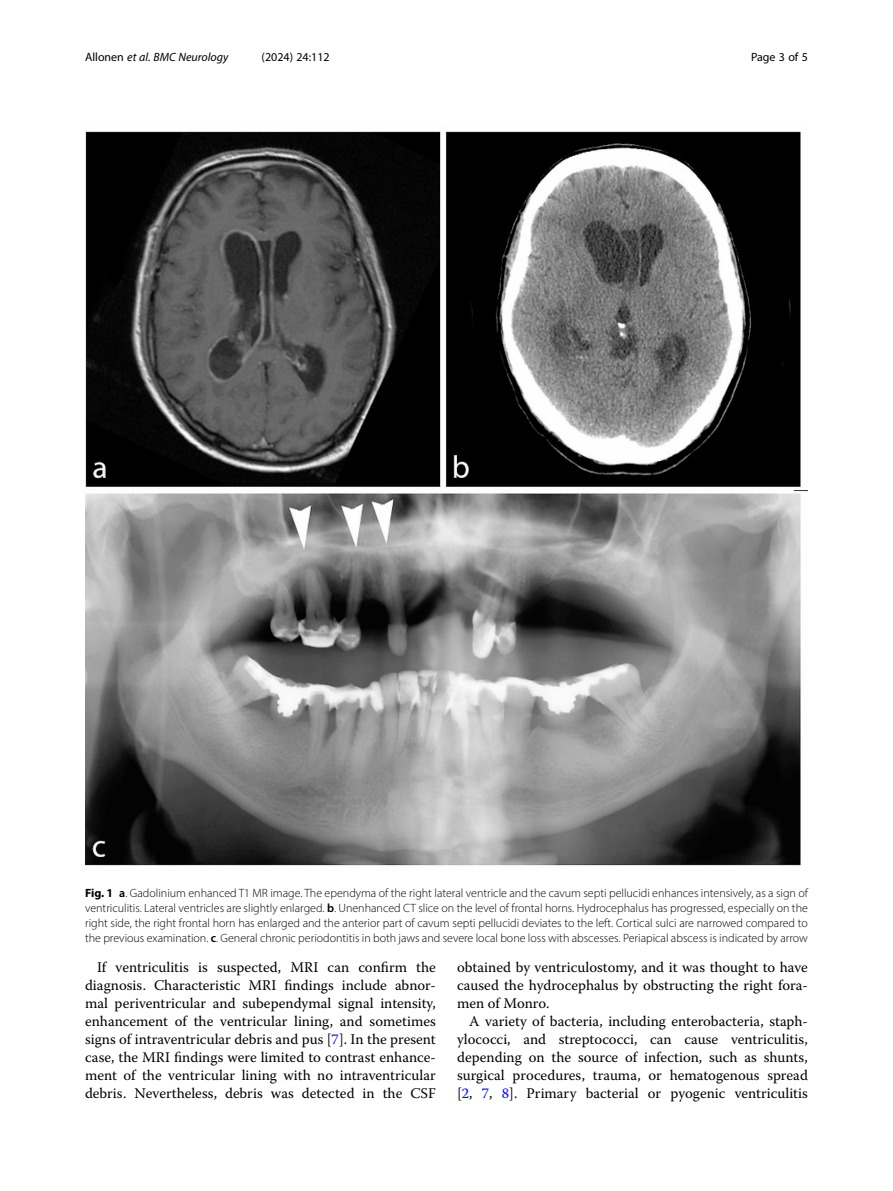
<style>
.page{position:relative;width:893px;height:1191px;background:#fff}
.page>*{position:absolute;margin:0;border:0;box-sizing:border-box;transform-origin:0 0}
.Body_Text_Indent{font:14.7px/18px "Warnock Pro";color:#000;text-align:justify}
.Figure_Caption{font:300 12px/15px "Myriad Pro";color:#000;text-align:justify}
.t1{font:italic 12px "Myriad Pro";color:#000}
.t2{font:12px "Myriad Pro";color:#000}
.s1{font-style:normal}
.s2{font-weight:700}
.s3{font-weight:600}
.s4{color:#00f}
</style>
<div class="page">
<img style="left:85px;top:131px;width:723px;height:735px">
<p class="t1" style="left:85px;top:50px;width:145px"><span class="s1">Allonen</span> et al. BMC Neurology</p>
<p class="t2" style="left:262px;top:50px;width:70px">(2024) 24:112</p>
<p class="t2" style="left:751px;top:50px;width:58px">Page 3 of 5</p>
<p class="Figure_Caption" style="left:85px;top:885px;width:724px"><span class="s2">Fig. 1</span> <span class="s3">a</span>. Gadolinium enhanced T1 MR image. The ependyma of the right lateral ventricle and the cavum septi pellucidi enhances intensively, as a sign of ventriculitis. Lateral ventricles are slightly enlarged. <span class="s3">b</span>. Unenhanced CT slice on the level of frontal horns. Hydrocephalus has progressed, especially on the right side, the right frontal horn has enlarged and the anterior part of cavum septi pellucidi deviates to the left. Cortical sulci are narrowed compared to the previous examination. <span class="s3">c</span>. General chronic periodontitis in both jaws and severe local bone loss with abscesses. Periapical abscess is indicated by arrow</p>
<p class="Body_Text_Indent" style="left:85px;top:958px;width:352px;text-indent:12px">If ventriculitis is suspected, MRI can confirm the diagnosis. Characteristic MRI findings include abnor&shy;mal periventricular and subependymal signal intensity, enhancement of the ventricular lining, and sometimes signs of intraventricular debris and pus [<span class="s4">7</span>]. In the present case, the MRI findings were limited to contrast enhance&shy;ment of the ventricular lining with no intraventricular debris. Nevertheless, debris was detected in the CSF</p>
<p class="Body_Text_Indent" style="left:457px;top:958px;width:352px">obtained by ventriculostomy, and it was thought to have caused the hydrocephalus by obstructing the right fora&shy;men of Monro.</p>
<p class="Body_Text_Indent" style="left:457px;top:1012px;width:352px;text-indent:12px">A variety of bacteria, including enterobacteria, staph&shy;ylococci, and streptococci, can cause ventriculitis, depending on the source of infection, such as shunts, surgical procedures, trauma, or hematogenous spread [<span class="s4">2</span>, <span class="s4">7</span>, <span class="s4">8</span>]. Primary bacterial or pyogenic ventriculitis</p>
</div>
